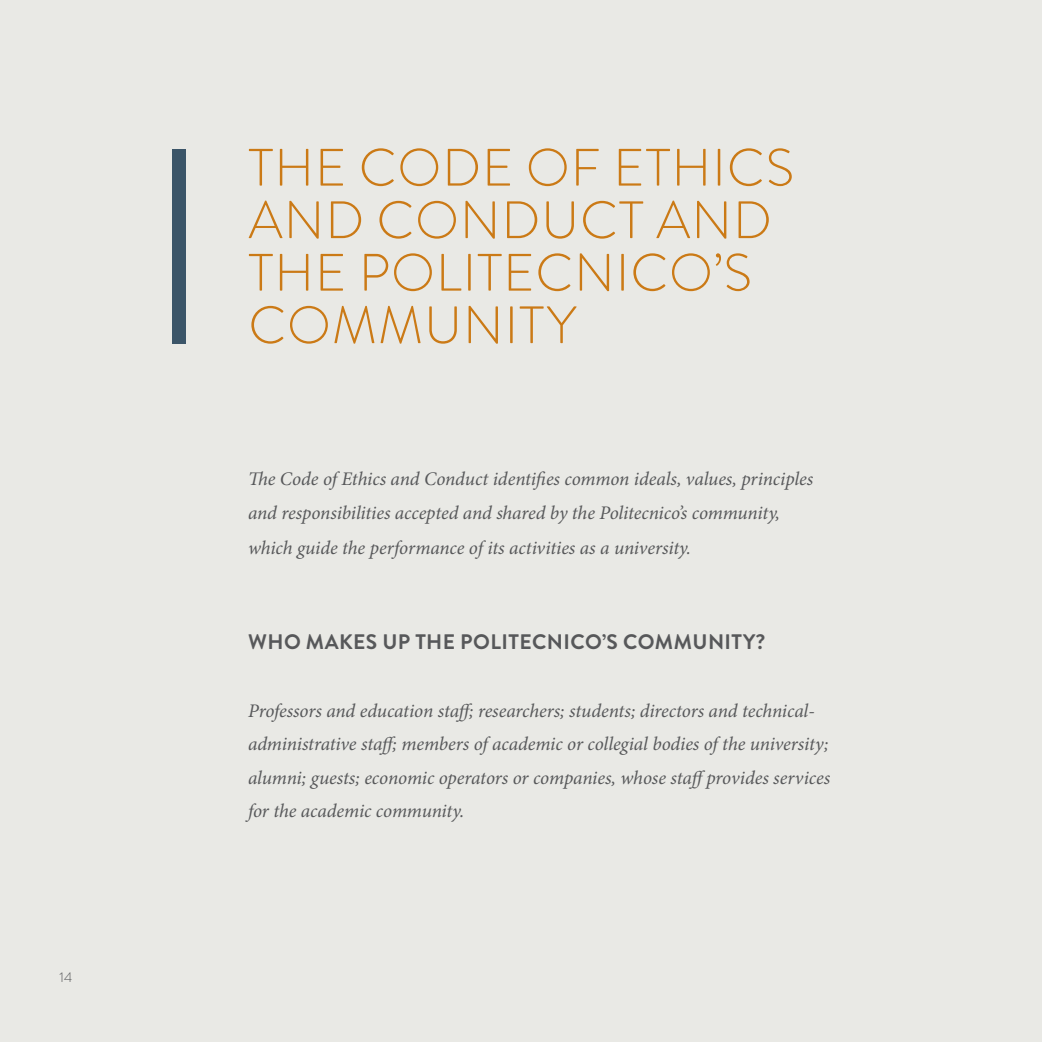
<style>
.page{position:relative;width:1042px;height:1042px;background:#e9e9e5}
.page>*{position:absolute;margin:0;border:0;box-sizing:border-box;transform-origin:0 0}
.t1{font:300 52.5px/52.5px "Brandon Grotesque";letter-spacing:.02em;color:#cb7a16}
.t2{font:700 21px "Brandon Grotesque";letter-spacing:.02em;color:#57585a}
.t3{font:italic 19.25px/33.2px "Minion Pro";letter-spacing:-.01em;color:#57585a}
.t4{font:300 14px "Brandon Grotesque";color:#57585a}
</style>
<div class="page">
<div style="left:172px;top:149px;width:13px;height:194px;background:#3b5568"></div>
<p class="t4" style="left:60px;top:968px;width:14px">14</p>
<h1 class="t1" style="left:248px;top:141px;width:547px">THE CODE OF ETHICS<br>AND CONDUCT AND<br>THE POLITECNICO’S<br>COMMUNITY</h1>
<p class="t3" style="left:248px;top:462px;width:567px">The Code of Ethics and Conduct identifies common ideals, values, principles and responsibilities accepted and shared by the Politecnico’s community,</p>
<p class="t3" style="left:248px;top:531px;width:444px">which guide the performance of its activities as a university.</p>
<p class="t2" style="left:248px;top:627px;width:518px">WHO MAKES UP THE POLITECNICO’S COMMUNITY?</p>
<p class="t3" style="left:248px;top:694px;width:583px">Professors and education staff; researchers; students; directors and technical&shy;administrative staff; members of academic or collegial bodies of the university; alumni; guests; economic operators or companies, whose staffprovides services for the academic community.</p>
</div>
